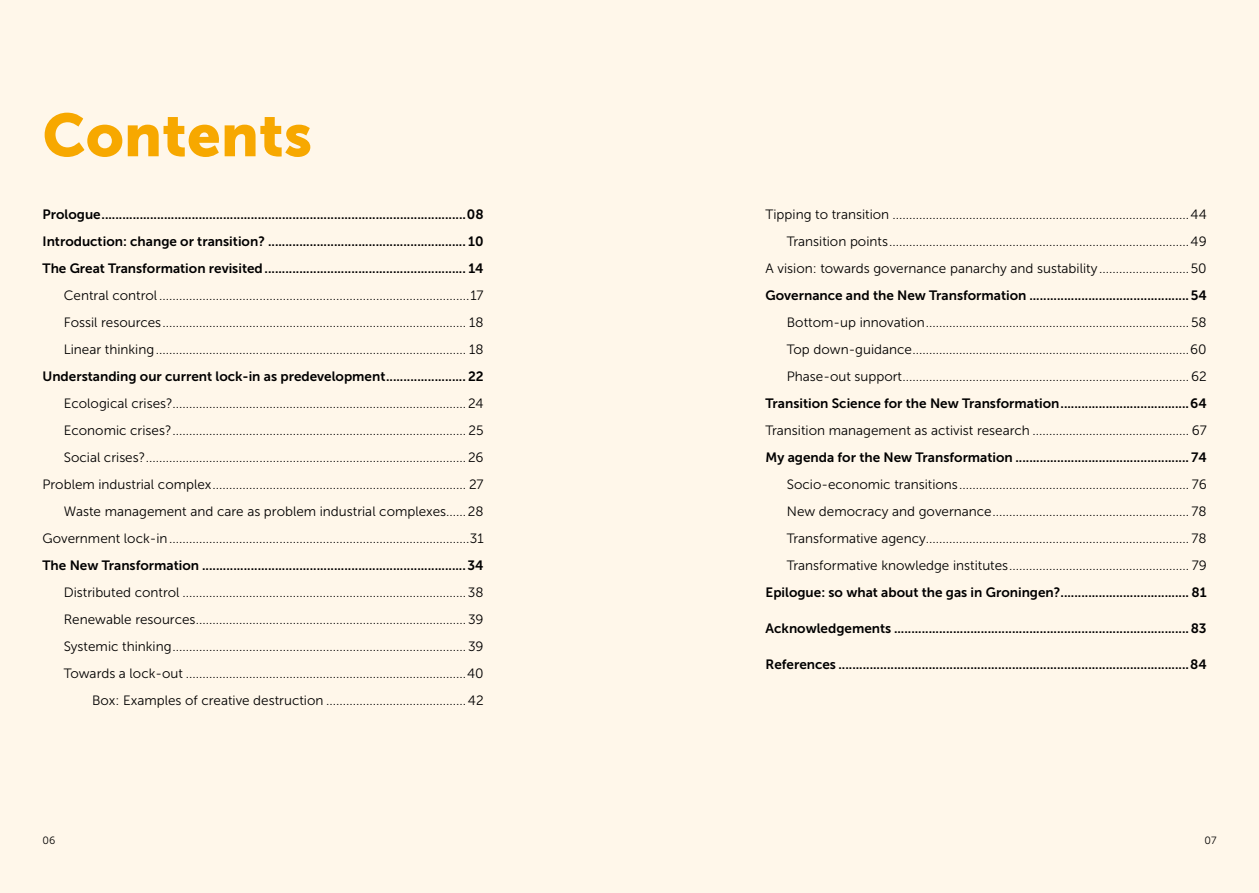
<style>
.page{position:relative;width:1259px;height:893px;background:#fff7ea}
.page>*{position:absolute;margin:0;border:0;box-sizing:border-box;transform-origin:0 0}
.t1{font:60px "Museo Sans 900";color:#f7a800}
.t2{font:13.5px/27px "Museo Sans 300";color:#000;text-align:justify}
.t3{font:13.5px/27px "Museo Sans 700";color:#000;text-align:justify}
.t4{font:10.5px "Museo Sans 300";color:#000}
</style>
<div class="page">
<h1 class="t1" style="left:43px;top:101px;width:271px">Contents</h1>
<p class="t3" style="left:43px;top:201px;width:443px">Prologue.........................................................................................................08<br>Introduction: change or transition? ......................................................... 10<br>The Great Transformation revisited.......................................................... 14</p>
<p class="t2" style="left:64px;top:282px;width:421px">Central control .............................................................................................17<br>Fossil resources........................................................................................... 18<br>Linear thinking............................................................................................. 18</p>
<p class="t3" style="left:43px;top:363px;width:443px">Understanding our current lock-in as predevelopment....................... 22</p>
<p class="t2" style="left:42px;top:390px;width:443px;text-align:right">Ecological crises?........................................................................................ 24<br>Economic crises?........................................................................................ 25<br>Social crises?................................................................................................26<br>Problem industrial complex............................................................................ 27<br>Waste management and care as problem industrial complexes......28<br>Government lock-in..........................................................................................31</p>
<p class="t3" style="left:42px;top:552px;width:443px">The New Transformation ............................................................................34</p>
<p class="t2" style="left:64px;top:579px;width:421px;text-align:right">Distributed control .....................................................................................38<br>Renewable resources................................................................................. 39<br>Systemic thinking........................................................................................ 39<br>Towards a lock-out ....................................................................................40<br>Box: Examples of creative destruction ..........................................42</p>
<p class="t2" style="left:765px;top:201px;width:443px;text-align:right">Tipping to transition .........................................................................................44<br>Transition points..........................................................................................49<br>A vision: towards governance panarchy and sustability...........................50</p>
<p class="t3" style="left:765px;top:282px;width:443px">Governance and the New Transformation ..............................................54</p>
<p class="t2" style="left:787px;top:309px;width:421px">Bottom-up innovation...............................................................................58<br>Top down-guidance...................................................................................60<br>Phase-out support......................................................................................62</p>
<p class="t3" style="left:765px;top:390px;width:443px">Transition Science for the New Transformation.....................................64</p>
<p class="t2" style="left:765px;top:417px;width:443px">Transition management as activist research ............................................... 67</p>
<p class="t3" style="left:765px;top:444px;width:443px">My agenda for the New Transformation .................................................. 74</p>
<p class="t2" style="left:787px;top:471px;width:421px">Socio-economic transitions..................................................................... 76<br>New democracy and governance........................................................... 78<br>Transformative agency............................................................................... 78<br>Transformative knowledge institutes...................................................... 79</p>
<p class="t3" style="left:765px;top:579px;width:443px">Epilogue: so what about the gas in Groningen?..................................... 81</p>
<p class="t3" style="left:765px;top:615px;width:443px">Acknowledgements .....................................................................................83</p>
<p class="t3" style="left:765px;top:651px;width:443px">References .....................................................................................................84</p>
<p class="t4" style="left:43px;top:834px;width:14px">06</p>
<p class="t4" style="left:1204px;top:834px;width:14px">07</p>
</div>
